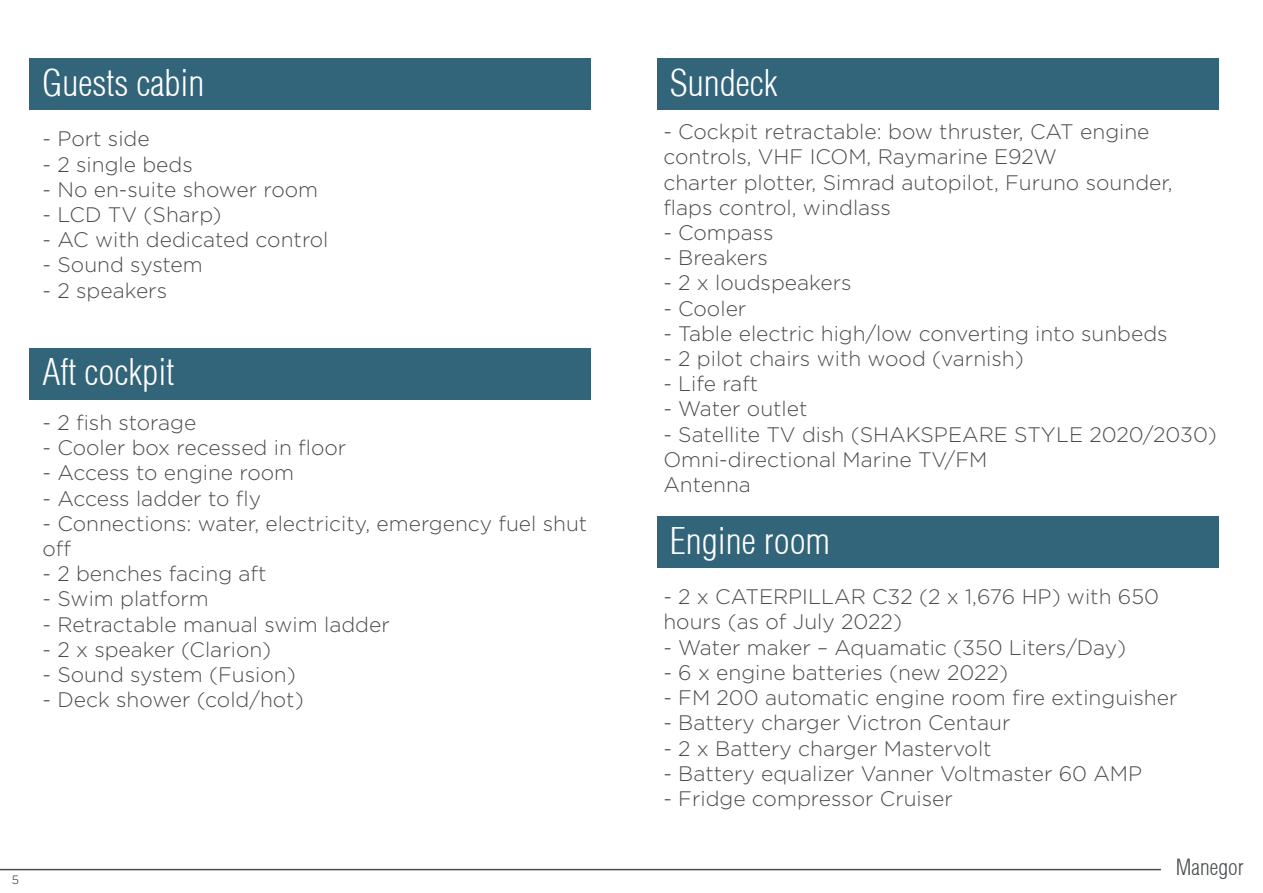
<style>
.page{position:relative;width:1263px;height:893px;background:#fff}
.page>*{position:absolute;margin:0;border:0;box-sizing:border-box;transform-origin:0 0}
.t1{font:300 condensed 36px "Helvetica";color:#fff}
.t2{font:300 condensed 21.75px "Helvetica";letter-spacing:.005em;color:#4a4d4f}
.t3{font:300 21px/25.2px "Gotham";color:#4a4d4f}
.t4{font:300 12px "Gotham";color:#231f20}
</style>
<div class="page">
<hr style="left:0;top:869px;width:1161px;height:1px;background:#4a4d4f">
<div style="left:30px;top:59px;width:561px;height:51px;background:#32647a"></div>
<div style="left:657px;top:59px;width:561px;height:51px;background:#32647a"></div>
<div style="left:30px;top:348px;width:561px;height:51px;background:#32647a"></div>
<div style="left:657px;top:517px;width:561px;height:51px;background:#32647a"></div>
<p class="t1" style="left:43px;top:60px;width:163px">Guests cabin</p>
<p class="t3" style="left:43px;top:126px;width:109px">- Port side</p>
<p class="t3" style="left:43px;top:151px;width:152px">- 2 single beds</p>
<p class="t3" style="left:43px;top:177px;width:277px">- No en-suite shower room</p>
<p class="t3" style="left:43px;top:202px;width:180px">- LCD TV (Sharp)</p>
<p class="t3" style="left:43px;top:227px;width:287px">- AC with dedicated control</p>
<p class="t3" style="left:43px;top:252px;width:162px">- Sound system</p>
<p class="t3" style="left:43px;top:277px;width:126px">- 2 speakers</p>
<p class="t1" style="left:43px;top:349px;width:133px">Aft cockpit</p>
<p class="t3" style="left:43px;top:410px;width:155px">- 2 fish storage</p>
<p class="t3" style="left:43px;top:435px;width:305px">- Cooler box recessed in floor</p>
<p class="t3" style="left:43px;top:460px;width:253px">- Access to engine room</p>
<p class="t3" style="left:43px;top:485px;width:220px">- Access ladder to fly</p>
<p class="t3" style="left:43px;top:510px;width:546px">- Connections: water, electricity, emergency fuel shut off</p>
<p class="t3" style="left:43px;top:561px;width:226px">- 2 benches facing aft</p>
<p class="t3" style="left:43px;top:586px;width:168px">- Swim platform</p>
<p class="t3" style="left:43px;top:611px;width:349px">- Retractable manual swim ladder</p>
<p class="t3" style="left:43px;top:636px;width:230px">- 2 x speaker (Clarion)</p>
<p class="t3" style="left:43px;top:662px;width:255px">- Sound system (Fusion)</p>
<p class="t3" style="left:43px;top:687px;width:263px">- Deck shower (cold/hot)</p>
<p class="t4" style="left:12px;top:873px;width:9px">5</p>
<p class="t1" style="left:670px;top:60px;width:109px">Sundeck</p>
<p class="t3" style="left:663px;top:119px;width:488px">- Cockpit retractable: bow thruster, CAT engine controls, VHF ICOM, Raymarine E92W</p>
<p class="t3" style="left:663px;top:169px;width:511px">charter plotter, Simrad autopilot, Furuno sounder, flaps control, windlass</p>
<p class="t3" style="left:663px;top:220px;width:112px">- Compass</p>
<p class="t3" style="left:663px;top:245px;width:106px">- Breakers</p>
<p class="t3" style="left:663px;top:270px;width:190px">- 2 x loudspeakers</p>
<p class="t3" style="left:663px;top:295px;width:84px">- Cooler</p>
<p class="t3" style="left:663px;top:320px;width:506px">- Table electric high/low converting into sunbeds</p>
<p class="t3" style="left:663px;top:346px;width:362px">- 2 pilot chairs with wood (varnish)</p>
<p class="t3" style="left:663px;top:371px;width:96px">- Life raft</p>
<p class="t3" style="left:663px;top:396px;width:146px">- Water outlet</p>
<p class="t3" style="left:663px;top:421px;width:555px">- Satellite TV dish (SHAKSPEARE STYLE 2020/2030)<br>Omni-directional Marine TV/FM</p>
<p class="t3" style="left:663px;top:472px;width:89px">Antenna</p>
<p class="t1" style="left:670px;top:518px;width:161px">Engine room</p>
<p class="t3" style="left:663px;top:584px;width:497px">- 2 x CATERPILLAR C32 (2 x 1,676 HP) with 650 hours (as of July 2022)</p>
<p class="t3" style="left:663px;top:634px;width:464px">- Water maker – Aquamatic (350 Liters/Day)</p>
<p class="t3" style="left:663px;top:660px;width:346px">- 6 x engine batteries (new 2022)</p>
<p class="t3" style="left:663px;top:685px;width:515px">- FM 200 automatic engine room fire extinguisher</p>
<p class="t3" style="left:663px;top:710px;width:348px">- Battery charger Victron Centaur</p>
<p class="t3" style="left:663px;top:735px;width:330px">- 2 x Battery charger Mastervolt</p>
<p class="t3" style="left:663px;top:760px;width:480px">- Battery equalizer Vanner Voltmaster 60 AMP</p>
<p class="t3" style="left:663px;top:786px;width:291px">- Fridge compressor Cruiser</p>
<p class="t2" style="left:1176px;top:853px;width:69px">Manegor</p>
</div>
